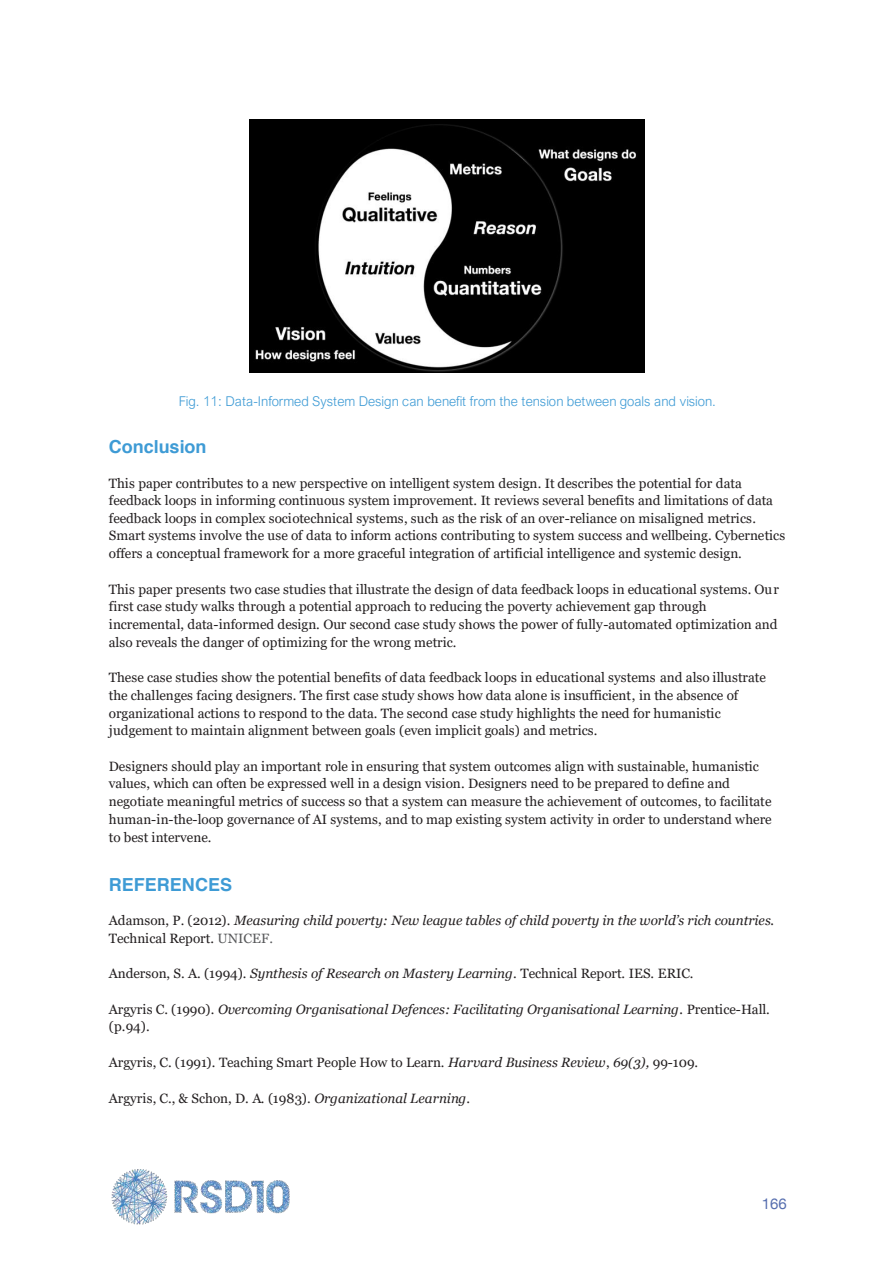
<style>
.page{position:relative;width:893px;height:1263px;background:#fff}
.page>*{position:absolute;margin:0;border:0;box-sizing:border-box;transform-origin:0 0}
.t1{font:700 18px "Helvetica";color:#3e9bd5}
.t2{font:15px "Helvetica Neue";color:#566eaf}
.t3{font:13.5px/17.7px "Georgia";letter-spacing:-.005em;color:#231f20}
.t4{font:italic 13.5px/17.7px "Georgia";color:#231f20}
.t5{font:300 13.5px "Arial Nova";color:#3e9bd5}
.s1{font-style:normal}
.s2{font-style:normal;color:#57585a}
.s3{font-style:italic}
</style>
<div class="page">
<img style="left:111px;top:1169px;width:179px;height:56px">
<img style="left:250px;top:119px;width:395px;height:253px">
<p class="t5" style="left:179px;top:394px;width:539px">Fig. 11: Data-Informed System Design can benefit from the tension between goals and vision.</p>
<p class="t1" style="left:109px;top:432px;width:99px">Conclusion</p>
<p class="t3" style="left:109px;top:474px;width:678px">This paper contributes to a new perspective on intelligent system design. It describes the potential for data feedback loops in informing continuous system improvement. It reviews several benefits and limitations of data feedback loops in complex sociotechnical systems, such as the risk of an over-reliance on misaligned metrics.<br>Smart systems involve the use of data to inform actions contributing to system success and wellbeing. Cybernetics offers a conceptual framework for a more graceful integration of artificial intelligence and systemic design.</p>
<p class="t3" style="left:109px;top:580px;width:671px">This paper presents two case studies that illustrate the design of data feedback loops in educational systems. Our first case study walks through a potential approach to reducing the poverty achievement gap through incremental, data-informed design. Our second case study shows the power of fully-automated optimization and also reveals the danger of optimizing for the wrong metric.</p>
<p class="t3" style="left:109px;top:669px;width:658px">These case studies show the potential benefits of data feedback loops in educational systems and also illustrate the challenges facing designers. The first case study shows how data alone is insufficient, in the absence of organizational actions to respond to the data. The second case study highlights the need for humanistic judgement to maintain alignment between goals (even implicit goals) and metrics.</p>
<p class="t3" style="left:109px;top:757px;width:664px">Designers should play an important role in ensuring that system outcomes align with sustainable, humanistic values, which can often be expressed well in a design vision. Designers need to be prepared to define and negotiate meaningful metrics of success so that a system can measure the achievement of outcomes, to facilitate human-in-the-loop governance of AI systems, and to map existing system activity in order to understand where to best intervene.</p>
<p class="t1" style="left:109px;top:870px;width:125px">REFERENCES</p>
<p class="t4" style="left:109px;top:911px;width:667px"><span class="s1">Adamson, P. (2012).</span> Measuring child poverty: New league tables of child poverty in the world’s rich countries.<br><span class="s1">Technical Report.</span> <span class="s2">UNICEF.</span></p>
<p class="t3" style="left:109px;top:965px;width:586px">Anderson, S. A. (1994). <span class="s3">Synthesis of Research on Mastery Learning</span>. Technical Report. IES. ERIC.</p>
<p class="t4" style="left:109px;top:1000px;width:662px"><span class="s1">Argyris C. (1990).</span> Overcoming Organisational Defences: Facilitating Organisational Learning. <span class="s1">Prentice-Hall. (p.94).</span></p>
<p class="t3" style="left:109px;top:1054px;width:591px">Argyris, C. (1991). Teaching Smart People How to Learn. <span class="s3">Harvard Business Review</span>, <span class="s3">69(3),</span> 99-109.</p>
<p class="t3" style="left:109px;top:1089px;width:363px">Argyris, C., &amp; Schon, D. A. (1983). <span class="s3">Organizational Learning</span>.</p>
<p class="t2" style="left:762px;top:1193px;width:27px">166</p>
</div>
